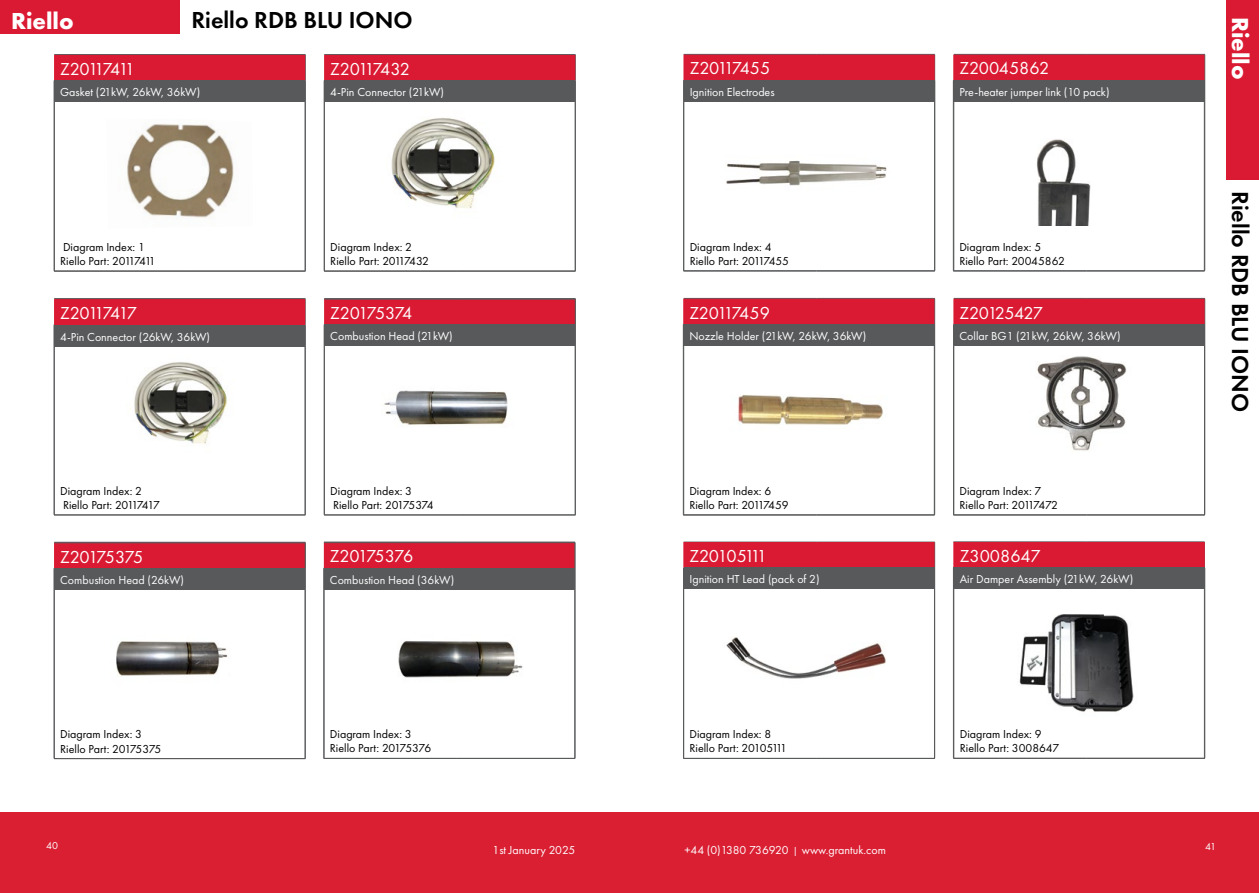
<style>
.page{position:relative;width:1259px;height:893px;background:#fff}
.page>*{position:absolute;margin:0;border:0;box-sizing:border-box;transform-origin:0 0}
.t1{font:600 24px "Futura PT";color:#000}
.t2{font:700 24px "Futura PT";color:#fff}
.t3{font:18px "Futura PT";letter-spacing:-.05em;color:#fff}
.t4{font:18px "Futura PT";letter-spacing:-.07em;color:#fff}
.t5{font:18px "Futura PT";letter-spacing:-.105em;color:#fff}
.t6{font:18px "Futura PT";color:#fff}
.t7{font:18px "Futura PT";letter-spacing:-.075em;color:#fff}
.t8{font:18px "Futura PT";letter-spacing:-.08em;color:#fff}
.t9{font:12px/14.4px "Futura PT";color:#000}
.t10{font:12px "Futura PT";color:#fff}
.t11{font:10.5px "Futura PT";color:#fff}
.s1{font-size:13.5px}
</style>
<div class="page">
<div style="left:0;top:812px;width:1259px;height:81px;background:#da1f33"></div>
<div style="left:1226px;top:0;width:33px;height:180px;background:#da1a32"></div>
<div style="left:0;top:0;width:180px;height:33px;background:#da1a32"></div>
<hr style="left:683px;top:270px;width:133px;height:1px;background:#58595b">
<hr style="left:816px;top:270px;width:119px;height:1px;background:#58595b">
<hr style="left:953px;top:270px;width:133px;height:1px;background:#58595b">
<hr style="left:1086px;top:270px;width:119px;height:1px;background:#58595b">
<hr style="left:683px;top:514px;width:133px;height:1px;background:#58595b">
<hr style="left:816px;top:514px;width:119px;height:1px;background:#58595b">
<hr style="left:953px;top:514px;width:133px;height:1px;background:#58595b">
<hr style="left:1086px;top:514px;width:119px;height:1px;background:#58595b">
<hr style="left:816px;top:758px;width:119px;height:1px;background:#58595b">
<hr style="left:324px;top:54px;width:133px;height:1px;background:#58595b">
<hr style="left:457px;top:54px;width:118px;height:1px;background:#58595b">
<hr style="left:54px;top:298px;width:133px;height:1px;background:#58595b">
<hr style="left:187px;top:298px;width:118px;height:1px;background:#58595b">
<hr style="left:324px;top:298px;width:133px;height:1px;background:#58595b">
<hr style="left:457px;top:298px;width:118px;height:1px;background:#58595b">
<hr style="left:54px;top:54px;width:133px;height:1px;background:#58595b">
<hr style="left:187px;top:54px;width:118px;height:1px;background:#58595b">
<hr style="left:324px;top:346px;width:1px;height:169px;background:#58595b">
<hr style="left:575px;top:346px;width:1px;height:169px;background:#58595b">
<hr style="left:324px;top:515px;width:133px;height:1px;background:#58595b">
<hr style="left:457px;top:515px;width:118px;height:1px;background:#58595b">
<svg style="left:324px;top:299px;width:252px;height:47px;background:#9b3845"></svg>
<hr style="left:54px;top:590px;width:1px;height:168px;background:#58595b">
<hr style="left:305px;top:590px;width:1px;height:168px;background:#58595b">
<hr style="left:54px;top:758px;width:133px;height:1px;background:#58595b">
<hr style="left:187px;top:758px;width:118px;height:1px;background:#58595b">
<svg style="left:54px;top:542px;width:252px;height:48px;background:#9b3845"></svg>
<hr style="left:324px;top:589px;width:1px;height:169px;background:#58595b">
<hr style="left:574px;top:589px;width:1px;height:169px;background:#58595b">
<hr style="left:324px;top:758px;width:133px;height:1px;background:#58595b">
<hr style="left:457px;top:758px;width:118px;height:1px;background:#58595b">
<svg style="left:324px;top:542px;width:251px;height:47px;background:#9c3745"></svg>
<svg style="left:54px;top:55px;width:252px;height:47px;background:#9d3745"></svg>
<hr style="left:54px;top:102px;width:1px;height:169px;background:#58595b">
<hr style="left:305px;top:102px;width:1px;height:169px;background:#58595b">
<hr style="left:54px;top:271px;width:133px;height:1px;background:#58595b">
<hr style="left:187px;top:271px;width:118px;height:1px;background:#58595b">
<img style="left:127px;top:124px;width:107px;height:94px">
<svg style="left:324px;top:55px;width:252px;height:47px;background:#9d3745"></svg>
<hr style="left:324px;top:102px;width:1px;height:169px;background:#58595b">
<hr style="left:575px;top:102px;width:1px;height:169px;background:#58595b">
<hr style="left:324px;top:271px;width:133px;height:1px;background:#58595b">
<hr style="left:457px;top:271px;width:118px;height:1px;background:#58595b">
<img style="left:391px;top:118px;width:104px;height:91px">
<svg style="left:54px;top:299px;width:252px;height:48px;background:#9e3744"></svg>
<hr style="left:54px;top:347px;width:1px;height:168px;background:#58595b">
<hr style="left:305px;top:347px;width:1px;height:168px;background:#58595b">
<hr style="left:54px;top:515px;width:133px;height:1px;background:#58595b">
<hr style="left:187px;top:515px;width:118px;height:1px;background:#58595b">
<img style="left:134px;top:362px;width:94px;height:82px">
<img style="left:384px;top:390px;width:124px;height:35px">
<img style="left:116px;top:641px;width:112px;height:35px">
<img style="left:398px;top:641px;width:125px;height:37px">
<svg style="left:683px;top:54px;width:252px;height:48px;background:#9c3846"></svg>
<hr style="left:683px;top:102px;width:1px;height:169px;background:#58595b">
<hr style="left:934px;top:102px;width:1px;height:169px;background:#58595b">
<hr style="left:683px;top:271px;width:133px;height:1px;background:#58595b">
<hr style="left:816px;top:271px;width:119px;height:1px;background:#58595b">
<img style="left:726px;top:160px;width:161px;height:26px">
<svg style="left:953px;top:54px;width:252px;height:48px;background:#9c3845"></svg>
<hr style="left:953px;top:102px;width:1px;height:169px;background:#58595b">
<hr style="left:1204px;top:102px;width:1px;height:169px;background:#58595b">
<hr style="left:953px;top:271px;width:133px;height:1px;background:#58595b">
<hr style="left:1086px;top:271px;width:118px;height:1px;background:#58595b">
<img style="left:1036px;top:139px;width:55px;height:86px">
<svg style="left:683px;top:298px;width:252px;height:48px;background:#9c3845"></svg>
<hr style="left:683px;top:346px;width:1px;height:169px;background:#58595b">
<hr style="left:934px;top:346px;width:1px;height:169px;background:#58595b">
<hr style="left:683px;top:515px;width:133px;height:1px;background:#58595b">
<hr style="left:816px;top:515px;width:118px;height:1px;background:#58595b">
<img style="left:738px;top:395px;width:145px;height:30px">
<svg style="left:953px;top:298px;width:252px;height:48px;background:#9c3846"></svg>
<hr style="left:953px;top:346px;width:1px;height:169px;background:#58595b">
<hr style="left:1204px;top:346px;width:1px;height:169px;background:#58595b">
<hr style="left:953px;top:515px;width:133px;height:1px;background:#58595b">
<hr style="left:1086px;top:515px;width:118px;height:1px;background:#58595b">
<img style="left:1037px;top:356px;width:90px;height:95px">
<svg style="left:683px;top:542px;width:252px;height:47px;background:#9d3745"></svg>
<hr style="left:683px;top:589px;width:1px;height:169px;background:#58595b">
<hr style="left:934px;top:589px;width:1px;height:169px;background:#58595b">
<hr style="left:683px;top:758px;width:133px;height:1px;background:#58595b">
<img style="left:726px;top:637px;width:160px;height:42px">
<svg style="left:953px;top:542px;width:252px;height:47px;background:#9d3745"></svg>
<hr style="left:953px;top:589px;width:1px;height:169px;background:#58595b">
<hr style="left:1204px;top:589px;width:1px;height:169px;background:#58595b">
<hr style="left:953px;top:758px;width:133px;height:1px;background:#58595b">
<hr style="left:1086px;top:758px;width:119px;height:1px;background:#58595b">
<img style="left:1019px;top:614px;width:115px;height:98px">
<h1 class="t2" style="left:11px;top:5px;width:64px">Riello</h1>
<h1 class="t1" style="left:191px;top:5px;width:223px">Riello RDB BLU IONO</h1>
<h2 class="t5" style="left:60px;top:58px;width:76px">Z20117411</h2>
<p class="t10" style="left:60px;top:85px;width:142px">Gasket (21kW, 26kW, 36kW)</p>
<h2 class="t7" style="left:330px;top:58px;width:81px">Z20117432</h2>
<p class="t10" style="left:330px;top:85px;width:115px">4-Pin Connector (21kW)</p>
<h2 class="t3" style="left:689px;top:58px;width:82px">Z20117455</h2>
<p class="t10" style="left:689px;top:85px;width:86px">Ignition Electrodes</p>
<h2 class="t6" style="left:959px;top:58px;width:91px">Z20045862</h2>
<p class="t10" style="left:959px;top:85px;width:152px">Pre-heater jumper link (10 pack)</p>
<h1 class="t2" style="left:1255px;top:16px;width:64px;rotate:90deg">Riello</h1>
<p class="t9" style="left:60px;top:240px;width:97px">Diagram Index: 1<br>Riello Part: 20117411</p>
<h2 class="t5" style="left:60px;top:303px;width:78px">Z20117417</h2>
<p class="t10" style="left:60px;top:329px;width:151px">4-Pin Connector (26kW, 36kW)</p>
<p class="t9" style="left:330px;top:240px;width:100px">Diagram Index: 2<br>Riello Part: 20117432</p>
<h2 class="t4" style="left:330px;top:302px;width:84px">Z20175374</h2>
<p class="t10" style="left:330px;top:329px;width:124px">Combustion Head (21kW)</p>
<p class="t9" style="left:689px;top:239px;width:101px">Diagram Index: 4<br>Riello Part: 20117455</p>
<h2 class="t3" style="left:689px;top:302px;width:82px">Z20117459</h2>
<p class="t10" style="left:689px;top:329px;width:178px">Nozzle Holder (21kW, 26kW, 36kW)</p>
<p class="t9" style="left:959px;top:239px;width:107px">Diagram Index: 5<br>Riello Part: 20045862</p>
<h2 class="t3" style="left:959px;top:302px;width:85px">Z20125427</h2>
<p class="t10" style="left:959px;top:329px;width:163px">Collar BG1 (21kW, 26kW, 36kW)</p>
<h1 class="t1" style="left:1255px;top:191px;width:223px;rotate:90deg">Riello RDB BLU IONO</h1>
<p class="t9" style="left:60px;top:483px;width:101px">Diagram Index: 2<br>Riello Part: 20117417</p>
<p class="t9" style="left:330px;top:483px;width:105px">Diagram Index: 3<br>Riello Part: 20175374</p>
<p class="t9" style="left:689px;top:483px;width:101px">Diagram Index: 6<br>Riello Part: 20117459</p>
<p class="t9" style="left:959px;top:483px;width:100px">Diagram Index: 7<br>Riello Part: 20117472</p>
<h2 class="t4" style="left:60px;top:546px;width:85px">Z20175375</h2>
<p class="t10" style="left:60px;top:573px;width:125px">Combustion Head (26kW)</p>
<h2 class="t3" style="left:330px;top:546px;width:85px">Z20175376</h2>
<p class="t10" style="left:330px;top:572px;width:126px">Combustion Head (36kW)</p>
<h2 class="t8" style="left:689px;top:545px;width:79px">Z20105111</h2>
<p class="t10" style="left:689px;top:572px;width:132px">Ignition HT Lead (pack of 2)</p>
<h2 class="t6" style="left:959px;top:545px;width:82px">Z3008647</h2>
<p class="t10" style="left:959px;top:572px;width:175px">Air Damper Assembly (21kW, 26kW)</p>
<p class="t9" style="left:60px;top:727px;width:103px">Diagram Index: 3<br>Riello Part: 20175375</p>
<p class="t9" style="left:330px;top:727px;width:103px">Diagram Index: 3<br>Riello Part: 20175376</p>
<p class="t9" style="left:689px;top:727px;width:99px">Diagram Index: 8<br>Riello Part: 20105111</p>
<p class="t9" style="left:959px;top:727px;width:101px">Diagram Index: 9<br>Riello Part: 3008647</p>
<p class="t11" style="left:46px;top:840px;width:13px">40</p>
<p class="t11" style="left:1205px;top:840px;width:12px">41</p>
<p class="t10" style="left:684px;top:843px;width:105px">+44 (0)1380 736920</p>
<p class="t10" style="left:492px;top:843px;width:84px">1st January 2025</p>
<p class="t10" style="left:794px;top:843px;width:93px"><span class="s1">I</span> www.grantuk.com</p>
</div>
